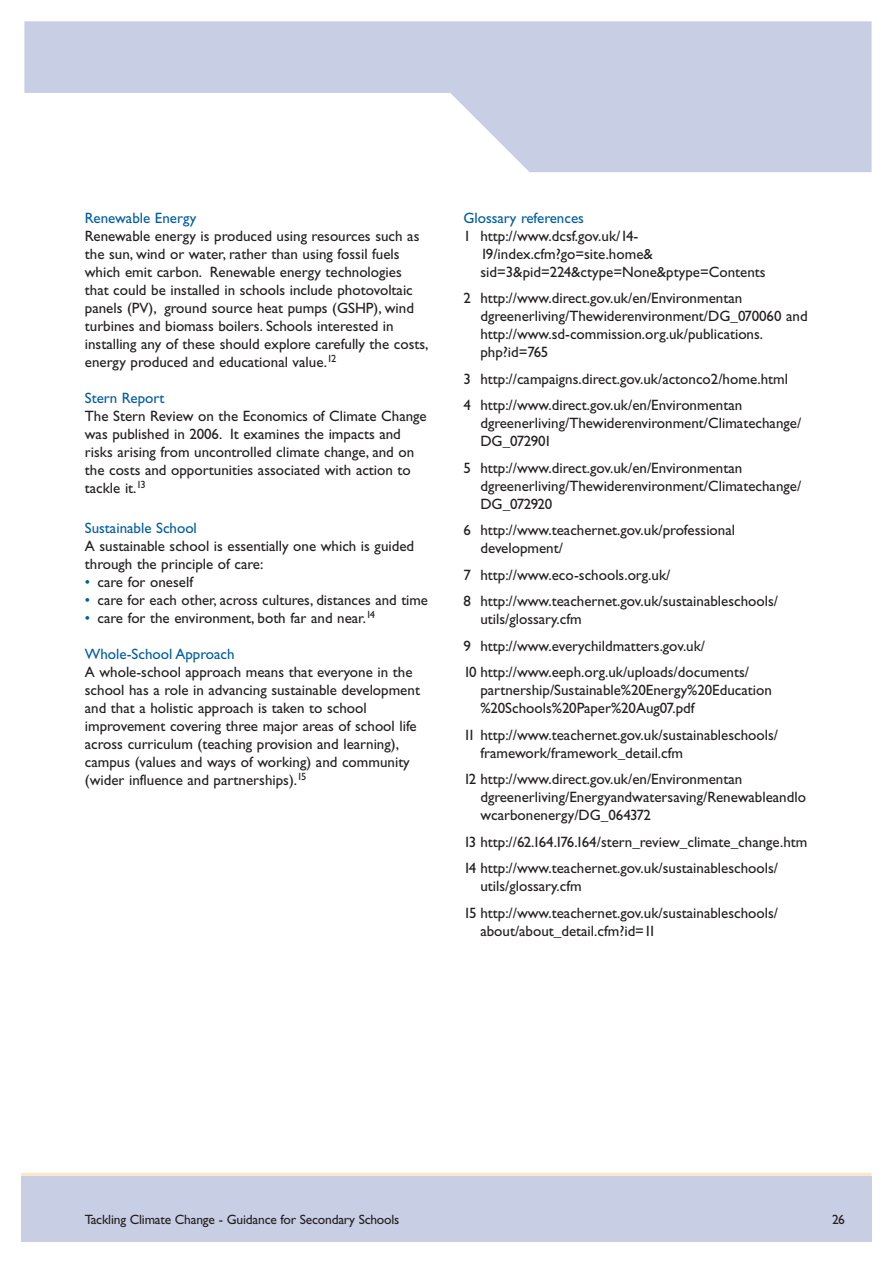
<style>
.page{position:relative;width:893px;height:1263px;background:#fff}
.page>*{position:absolute;margin:0;border:0;box-sizing:border-box;transform-origin:0 0}
.t1{font:15px/18px "Gill Sans";color:#231f20}
.t2{font:15px "Gill Sans";color:#005da3}
.t3{font:13.5px "Gill Sans";letter-spacing:-.015em;color:#231f20}
.s1{color:#005da3}
</style>
<div class="page">
<svg style="left:24px;top:21px;width:847px;height:151px;fill:#c8cfe5"></svg>
<hr style="left:21px;top:1173px;width:850px;height:4px;background:#ffe5ca">
<div style="left:21px;top:1176px;width:850px;height:66px;background:#c8cfe5"></div>
<p class="t2" style="left:85px;top:213px;width:113px">Renewable Energy</p>
<p class="t1" style="left:85px;top:229px;width:345px">Renewable energy is produced using resources such as the sun, wind or water, rather than using fossil fuels which emit carbon. Renewable energy technologies that could be installed in schools include photovoltaic panels (PV), ground source heat pumps (GSHP), wind turbines and biomass boilers. Schools interested in installing any of these should explore carefully the costs, energy produced and educational value.<sup>12</sup></p>
<p class="t2" style="left:85px;top:393px;width:81px">Stern Report</p>
<p class="t1" style="left:85px;top:409px;width:343px">The Stern Review on the Economics of Climate Change was published in 2006. It examines the impacts and risks arising from uncontrolled climate change, and on the costs and opportunities associated with action to tackle it.<sup>13</sup></p>
<p class="t2" style="left:85px;top:522px;width:114px">Sustainable School</p>
<p class="t1" style="left:85px;top:538px;width:331px">A sustainable school is essentially one which is guided through the principle of care:</p>
<p class="t1" style="left:85px;top:574px;width:110px"><span class="s1">•</span> care for oneself</p>
<p class="t1" style="left:85px;top:592px;width:345px"><span class="s1">•</span> care for each other, across cultures, distances and time</p>
<p class="t1" style="left:85px;top:610px;width:292px"><span class="s1">•</span> care for the environment, both far and near.<sup>14</sup></p>
<p class="t2" style="left:85px;top:648px;width:151px">Whole-School Approach</p>
<p class="t1" style="left:85px;top:664px;width:337px">A whole-school approach means that everyone in the school has a role in advancing sustainable development and that a holistic approach is taken to school improvement covering three major areas of school life across curriculum (teaching provision and learning), campus (values and ways of working) and community (wider influence and partnerships).<sup>15</sup></p>
<p class="t2" style="left:463px;top:213px;width:122px">Glossary references</p>
<p class="t1" style="left:480px;top:229px;width:287px;text-indent:-17px">1 http://www.dcsf.gov.uk/14-<br>19/index.cfm?go=site.home&amp; sid=3&amp;pid=224&amp;ctype=None&amp;ptype=Contents</p>
<p class="t1" style="left:480px;top:291px;width:329px;text-indent:-17px">2 http://www.direct.gov.uk/en/Environmentan dgreenerliving/Thewiderenvironment/DG_070060 and http://www.sd-commission.org.uk/publications. php?id=765</p>
<p class="t1" style="left:463px;top:367px;width:326px;line-height:26.5px">3 http://campaigns.direct.gov.uk/actonco2/home.html<br>4 http://www.direct.gov.uk/en/Environmentan</p>
<p class="t1" style="left:480px;top:416px;width:322px">dgreenerliving/Thewiderenvironment/Climatechange/<br>DG_072901</p>
<p class="t1" style="left:480px;top:461px;width:322px;text-indent:-17px">5 http://www.direct.gov.uk/en/Environmentan dgreenerliving/Thewiderenvironment/Climatechange/<br>DG_072920</p>
<p class="t1" style="left:480px;top:523px;width:256px;text-indent:-17px">6 http://www.teachernet.gov.uk/professional development/</p>
<p class="t1" style="left:463px;top:563px;width:316px;line-height:26.5px">7 http://www.eco-schools.org.uk/<br>8 http://www.teachernet.gov.uk/sustainableschools/</p>
<p class="t1" style="left:463px;top:608px;width:287px;line-height:26.5px;text-indent:17px">utils/glossary.cfm<br>9 http://www.everychildmatters.gov.uk/<br>10 http://www.eeph.org.uk/uploads/documents/</p>
<p class="t1" style="left:480px;top:683px;width:293px">partnership/Sustainable%20Energy%20Education %20Schools%20Paper%20Aug07.pdf</p>
<p class="t1" style="left:480px;top:728px;width:299px;text-indent:-17px">11 http://www.teachernet.gov.uk/sustainableschools/ framework/framework_detail.cfm</p>
<p class="t1" style="left:480px;top:772px;width:327px;text-indent:-17px">12 http://www.direct.gov.uk/en/Environmentan dgreenerliving/Energyandwatersaving/Renewableandlo wcarbonenergy/DG_064372</p>
<p class="t1" style="left:463px;top:830px;width:346px;line-height:26.5px">13 http://62.164.176.164/stern_review_climate_change.htm<br>14 http://www.teachernet.gov.uk/sustainableschools/</p>
<p class="t1" style="left:463px;top:875px;width:316px;line-height:26.5px;text-indent:17px">utils/glossary.cfm<br>15 http://www.teachernet.gov.uk/sustainableschools/</p>
<p class="t1" style="left:480px;top:924px;width:177px">about/about_detail.cfm?id=11</p>
<p class="t3" style="left:85px;top:1214px;width:316px">Tackling Climate Change - Guidance for Secondary Schools</p>
<p class="t3" style="left:832px;top:1214px;width:14px">26</p>
</div>
